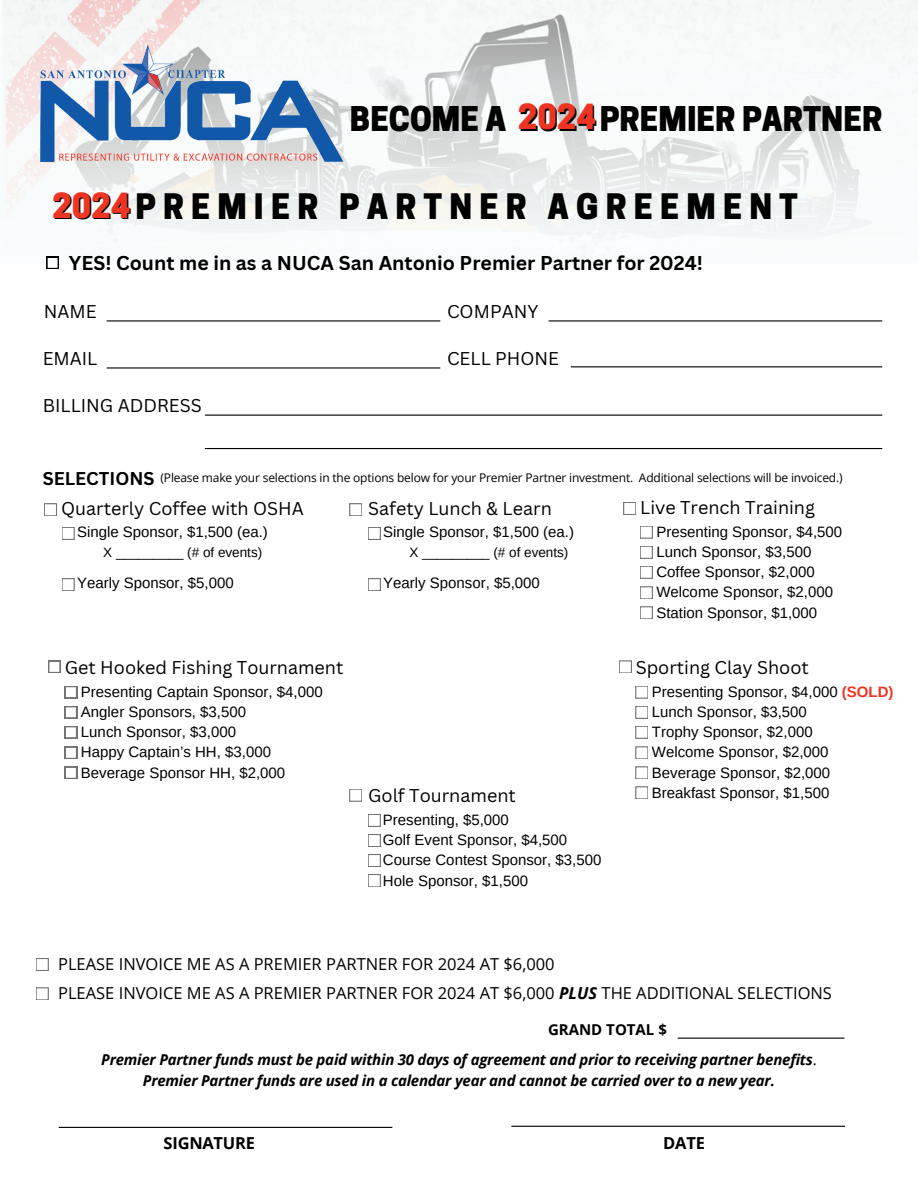
<style>
.page{position:relative;width:918px;height:1188px;background:#fff}
.page>*{position:absolute;margin:0;border:0;box-sizing:border-box;transform-origin:0 0}
.t1{font:800 33px "Cooper Hewitt";letter-spacing:.215em;color:#000}
.t2{font:800 32.1px "Cooper Hewitt";color:#000}
.t3{font:700 19.5px "Canva Sans";color:#000}
.t4{font:18px "Canva Sans";color:#000}
.t5{font:700 18px "Canva Sans";color:#000}
.t6{font:16.5px "Open Sans";color:#000}
.t7{font:700 16.5px "Open Sans";letter-spacing:-.015em;color:#000}
.t8{font:15px "Arimo";color:#000}
.t9{font:italic 700 15px/20.2px "Open Sans";letter-spacing:-.015em;color:#000;text-align:center}
.t10{font:700 15px "Open Sans";color:#000}
.t11{font:13.5px "Arimo";color:#000}
.t12{font:12px "Open Sans";letter-spacing:-.015em;color:#000}
.s1{font-size:32.55px}
.s2{font-weight:700;color:#ee3523}
.s3{font-weight:700;font-style:italic}
.s4{font-weight:400;font-style:normal}
</style>
<div class="page">
<div style="left:62px;top:527px;width:12px;height:12px;border:1px solid #737373"></div>
<div style="left:62px;top:579px;width:12px;height:12px;border:1px solid #737373"></div>
<div style="left:44px;top:504px;width:13px;height:12px;border:1px solid #737373"></div>
<div style="left:640px;top:526px;width:12px;height:12px;border:1px solid #737373"></div>
<div style="left:640px;top:546px;width:12px;height:12px;border:1px solid #737373"></div>
<div style="left:640px;top:566px;width:12px;height:12px;border:1px solid #737373"></div>
<div style="left:640px;top:587px;width:12px;height:12px;border:1px solid #737373"></div>
<div style="left:640px;top:607px;width:12px;height:12px;border:1px solid #737373"></div>
<div style="left:624px;top:502px;width:12px;height:13px;border:1px solid #737373"></div>
<div style="left:636px;top:686px;width:12px;height:12px;border:1px solid #737373"></div>
<div style="left:636px;top:706px;width:12px;height:12px;border:1px solid #737373"></div>
<div style="left:636px;top:726px;width:12px;height:12px;border:1px solid #737373"></div>
<div style="left:636px;top:747px;width:12px;height:12px;border:1px solid #737373"></div>
<div style="left:636px;top:767px;width:12px;height:12px;border:1px solid #737373"></div>
<div style="left:636px;top:787px;width:12px;height:12px;border:1px solid #737373"></div>
<div style="left:619px;top:661px;width:12px;height:12px;border:1px solid #737373"></div>
<div style="left:368px;top:854px;width:12px;height:13px;border:1px solid #737373"></div>
<div style="left:368px;top:814px;width:12px;height:12px;border:1px solid #737373"></div>
<div style="left:368px;top:835px;width:12px;height:12px;border:1px solid #737373"></div>
<div style="left:368px;top:874px;width:12px;height:13px;border:1px solid #737373"></div>
<div style="left:350px;top:789px;width:12px;height:12px;border:1px solid #737373"></div>
<hr style="left:107px;top:320px;width:333px;height:2px;background:#000">
<hr style="left:107px;top:367px;width:333px;height:2px;background:#000">
<hr style="left:549px;top:320px;width:333px;height:2px;background:#000">
<hr style="left:571px;top:366px;width:311px;height:1px;background:#000">
<hr style="left:205px;top:415px;width:677px;height:1px;background:#000">
<hr style="left:205px;top:448px;width:677px;height:1px;background:#000">
<div style="left:350px;top:504px;width:12px;height:12px;border:1px solid #737373"></div>
<div style="left:368px;top:527px;width:12px;height:12px;border:1px solid #737373"></div>
<div style="left:368px;top:579px;width:12px;height:12px;border:1px solid #737373"></div>
<div style="left:36px;top:958px;width:12px;height:13px;border:1px solid #737373"></div>
<hr style="left:59px;top:1127px;width:333px;height:1px;background:#000">
<hr style="left:511px;top:1126px;width:334px;height:1px;background:#000">
<div style="left:36px;top:988px;width:12px;height:12px;border:1px solid #737373"></div>
<hr style="left:678px;top:1038px;width:166px;height:1px;background:#000">
<img style="left:3px;top:0;width:915px;height:263px">
<svg style="left:47px;top:257px;width:12px;height:12px"></svg>
<img style="left:30px;top:38px;width:320px;height:133px">
<svg style="left:65px;top:686px;width:12px;height:12px"></svg>
<svg style="left:65px;top:706px;width:12px;height:12px"></svg>
<svg style="left:65px;top:726px;width:12px;height:12px"></svg>
<svg style="left:65px;top:747px;width:12px;height:12px"></svg>
<svg style="left:65px;top:767px;width:12px;height:12px"></svg>
<svg style="left:48px;top:661px;width:12px;height:12px"></svg>
<p class="t2" style="left:350px;top:107px;width:534px">BECOME A <span class="s1">2024</span>PREMIER PARTNER</p>
<p class="t1" style="left:54px;top:194px;width:746px"><span class="s1">2024</span>PREMIER PARTNER AGREEMENT</p>
<p class="t3" style="left:69px;top:249px;width:635px">YES! Count me in as a NUCA San Antonio Premier Partner for 2024!</p>
<p class="t4" style="left:44px;top:298px;width:54px">NAME</p>
<p class="t4" style="left:447px;top:299px;width:93px">COMPANY</p>
<p class="t4" style="left:43px;top:345px;width:56px">EMAIL</p>
<h2 class="t4" style="left:447px;top:345px;width:114px">CELL PHONE</h2>
<h1 class="t4" style="left:43px;top:393px;width:161px">BILLING ADDRESS</h1>
<h1 class="t5" style="left:43px;top:466px;width:113px">SELECTIONS</h1>
<h1 class="t4" style="left:61px;top:496px;width:244px">Quarterly Coffee with OSHA</h1>
<h2 class="t8" style="left:77px;top:524px;width:192px">Single Sponsor, $1,500 (ea.)</h2>
<h5 class="t11" style="left:103px;top:545px;width:160px">X _________ (# of events)</h5>
<h4 class="t8" style="left:77px;top:575px;width:158px">Yearly Sponsor, $5,000</h4>
<p class="t12" style="left:161px;top:470px;width:684px">(Please make your selections in the options below for your Premier Partner investment. Additional selections will be invoiced.)</p>
<h4 class="t4" style="left:640px;top:494px;width:176px">Live Trench Training</h4>
<h4 class="t8" style="left:656px;top:523px;width:187px">Presenting Sponsor, $4,500</h4>
<h4 class="t8" style="left:656px;top:543px;width:157px">Lunch Sponsor, $3,500</h4>
<h4 class="t8" style="left:656px;top:563px;width:160px">Coffee Sponsor, $2,000</h4>
<h3 class="t8" style="left:656px;top:584px;width:178px">Welcome Sponsor, $2,000</h3>
<p class="t8" style="left:656px;top:604px;width:162px">Station Sponsor, $1,000</p>
<h6 class="t4" style="left:636px;top:654px;width:175px">Sporting Clay Shoot</h6>
<p class="t8" style="left:652px;top:683px;width:243px">Presenting Sponsor, $4,000 <span class="s2">(SOLD)</span></p>
<p class="t8" style="left:652px;top:703px;width:157px">Lunch Sponsor, $3,500</p>
<p class="t8" style="left:652px;top:723px;width:162px">Trophy Sponsor, $2,000</p>
<h6 class="t8" style="left:652px;top:744px;width:178px">Welcome Sponsor, $2,000</h6>
<p class="t8" style="left:652px;top:764px;width:180px">Beverage Sponsor, $2,000</p>
<p class="t4" style="left:368px;top:496px;width:185px">Safety Lunch &amp; Learn</p>
<p class="t8" style="left:383px;top:524px;width:192px">Single Sponsor, $1,500 (ea.)</p>
<h6 class="t11" style="left:409px;top:545px;width:160px">X _________ (# of events)</h6>
<p class="t8" style="left:383px;top:575px;width:158px">Yearly Sponsor, $5,000</p>
<p class="t4" style="left:65px;top:654px;width:280px">Get Hooked Fishing Tournament</p>
<p class="t8" style="left:81px;top:683px;width:243px">Presenting Captain Sponsor, $4,000</p>
<p class="t8" style="left:81px;top:703px;width:167px">Angler Sponsors, $3,500</p>
<p class="t8" style="left:81px;top:723px;width:157px">Lunch Sponsor, $3,000</p>
<p class="t8" style="left:81px;top:744px;width:192px">Happy Captain’s HH, $3,000</p>
<p class="t8" style="left:81px;top:764px;width:206px">Beverage Sponsor HH, $2,000</p>
<p class="t4" style="left:368px;top:783px;width:149px">Golf Tournament</p>
<p class="t8" style="left:652px;top:784px;width:179px">Breakfast Sponsor, $1,500</p>
<p class="t8" style="left:383px;top:811px;width:127px">Presenting, $5,000</p>
<p class="t8" style="left:383px;top:831px;width:186px">Golf Event Sponsor, $4,500</p>
<h6 class="t8" style="left:383px;top:852px;width:220px">Course Contest Sponsor, $3,500</h6>
<p class="t8" style="left:383px;top:872px;width:147px">Hole Sponsor, $1,500</p>
<h6 class="t6" style="left:58px;top:953px;width:498px">PLEASE INVOICE ME AS A PREMIER PARTNER FOR 2024 AT $6,000</h6>
<p class="t6" style="left:58px;top:982px;width:775px">PLEASE INVOICE ME AS A PREMIER PARTNER FOR 2024 AT $6,000 <span class="s3">PLUS</span> THE ADDITIONAL SELECTIONS</p>
<p class="t10" style="left:548px;top:1019px;width:120px">GRAND TOTAL $</p>
<p class="t9" style="left:101px;top:1049px;width:717px">Premier Partner funds must be paid within 30 days of agreement and prior to receiving partner benefits<span class="s4">.<br></span>Premier Partner funds are used in a calendar year and cannot be carried over to a new year.</p>
<p class="t7" style="left:164px;top:1132px;width:93px">SIGNATURE</p>
<p class="t7" style="left:663px;top:1132px;width:43px">DATE</p>
</div>
